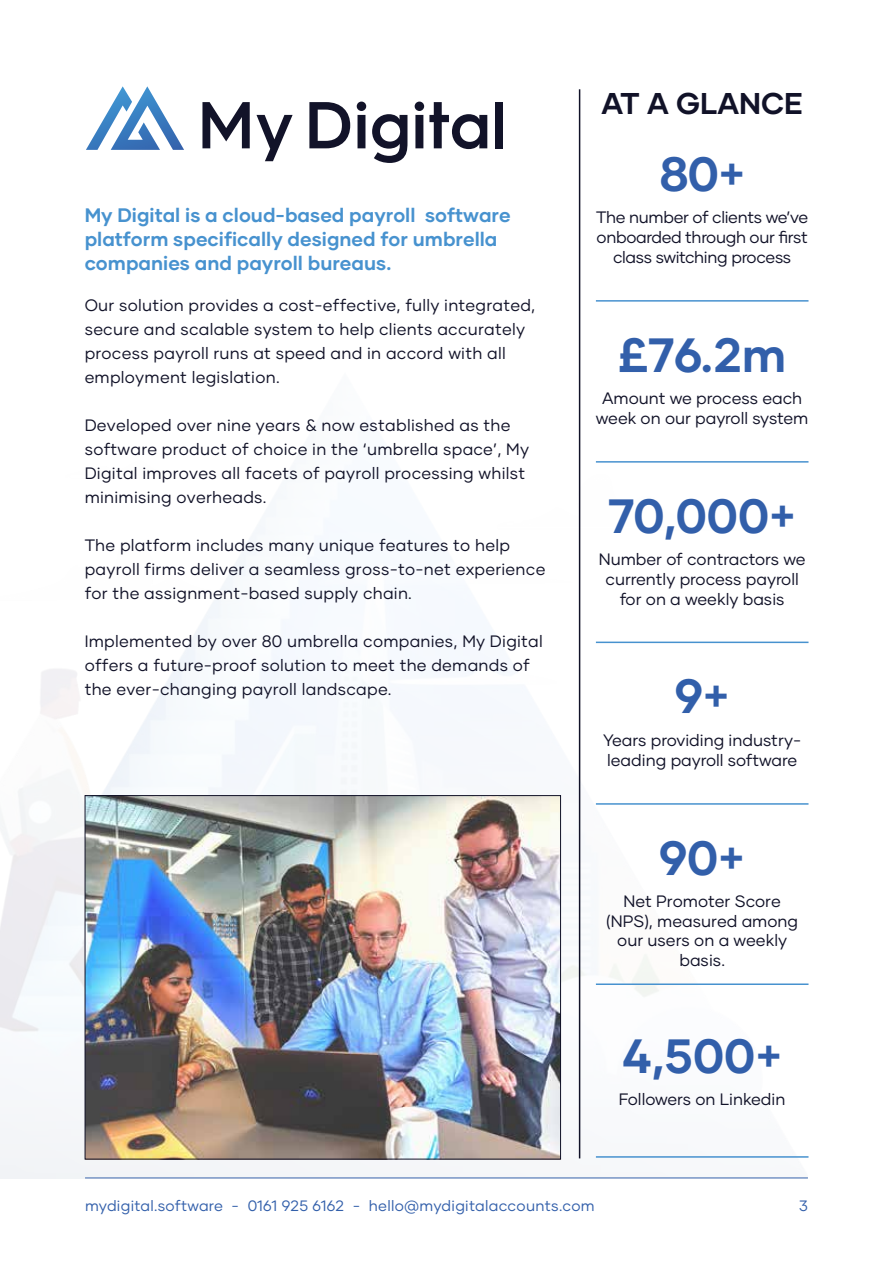
<style>
.page{position:relative;width:893px;height:1263px;background:#fff}
.page>*{position:absolute;margin:0;border:0;box-sizing:border-box;transform-origin:0 0}
.t1{font:700 48px "Gilmer";color:#325faa}
.t2{font:700 30px "Gilmer";color:#111228}
.t3{font:700 19.5px/24px "Gilmer";color:#4792cf}
.t4{font:16.5px/24px "Gilmer";letter-spacing:.015em;color:#111228}
.t5{font:16.5px/19.8px "Gilmer";letter-spacing:-.02em;color:#111228;text-align:center}
.t6{font:15px "Gilmer";letter-spacing:.02em;color:#325faa}
</style>
<div class="page">
<img style="left:1px;top:373px;width:807px;height:805px">
<svg style="left:0;top:811px;width:1px;height:368px"></svg>
<svg style="left:86px;top:86px;width:98px;height:64px"></svg>
<svg style="left:202px;top:102px;width:48px;height:46px"></svg>
<svg style="left:256px;top:115px;width:37px;height:46px"></svg>
<svg style="left:309px;top:102px;width:41px;height:46px"></svg>
<svg style="left:357px;top:102px;width:9px;height:46px"></svg>
<svg style="left:372px;top:114px;width:35px;height:49px"></svg>
<svg style="left:415px;top:102px;width:72px;height:47px"></svg>
<div style="left:495px;top:102px;width:8px;height:46px;background:#121329"></div>
<img style="left:87px;top:797px;width:472px;height:360px">
<hr style="left:596px;top:300px;width:212px;height:2px;background:#4792cf">
<hr style="left:579px;top:89px;width:1px;height:1069px;background:#111228">
<hr style="left:596px;top:642px;width:212px;height:1px;background:#4792cf">
<hr style="left:596px;top:803px;width:212px;height:2px;background:#4792cf">
<hr style="left:596px;top:983px;width:212px;height:2px;background:#4792cf">
<hr style="left:596px;top:1156px;width:212px;height:2px;background:#4792cf">
<hr style="left:596px;top:461px;width:212px;height:2px;background:#4792cf">
<p class="t3" style="left:85px;top:203px;width:427px">My Digital is a cloud-based payroll software platform specifically designed for umbrella companies and payroll bureaus.</p>
<p class="t4" style="left:85px;top:293px;width:452px">Our solution provides a cost-effective, fully integrated, secure and scalable system to help clients accurately process payroll runs at speed and in accord with all employment legislation.</p>
<p class="t4" style="left:85px;top:413px;width:446px">Developed over nine years &amp; now established as the software product of choice in the ‘umbrella space’, My Digital improves all facets of payroll processing whilst minimising overheads.</p>
<p class="t4" style="left:85px;top:533px;width:462px">The platform includes many unique features to help payroll firms deliver a seamless gross-to-net experience for the assignment-based supply chain.</p>
<p class="t4" style="left:85px;top:629px;width:460px">Implemented by over 80 umbrella companies, My Digital offers a future-proof solution to meet the demands of the ever-changing payroll landscape.</p>
<h2 class="t2" style="left:601px;top:84px;width:203px">AT A GLANCE</h2>
<h1 class="t1" style="left:659px;top:144px;width:87px">80+</h1>
<p class="t5" style="left:596px;top:207px;width:214px">The number of clients we’ve onboarded through our first class switching process</p>
<h1 class="t1" style="left:618px;top:325px;width:170px">£76.2m</h1>
<p class="t4" style="left:596px;top:388px;width:214px;line-height:19.8px;text-align:center">Amount we process each week on our payroll system</p>
<h1 class="t1" style="left:608px;top:486px;width:189px">70,000+</h1>
<p class="t4" style="left:599px;top:549px;width:208px;line-height:19.8px;text-align:center">Number of contractors we currently process payroll for on a weekly basis</p>
<h1 class="t1" style="left:675px;top:666px;width:56px">9+</h1>
<p class="t4" style="left:603px;top:730px;width:200px;line-height:19.8px">Years providing industry&shy;leading payroll software</p>
<h1 class="t1" style="left:659px;top:828px;width:87px">90+</h1>
<p class="t4" style="left:606px;top:891px;width:193px;line-height:19.8px;text-align:center">Net Promoter Score (NPS), measured among our users on a weekly basis.</p>
<h1 class="t1" style="left:622px;top:1026px;width:162px">4,500+</h1>
<p class="t4" style="left:619px;top:1087px;width:168px">Followers on Linkedin</p>
<p class="t6" style="left:85px;top:1196px;width:511px">mydigital.software - 0161 925 6162 - hello@mydigitalaccounts.com</p>
<p class="t6" style="left:799px;top:1196px;width:10px">3</p>
</div>
